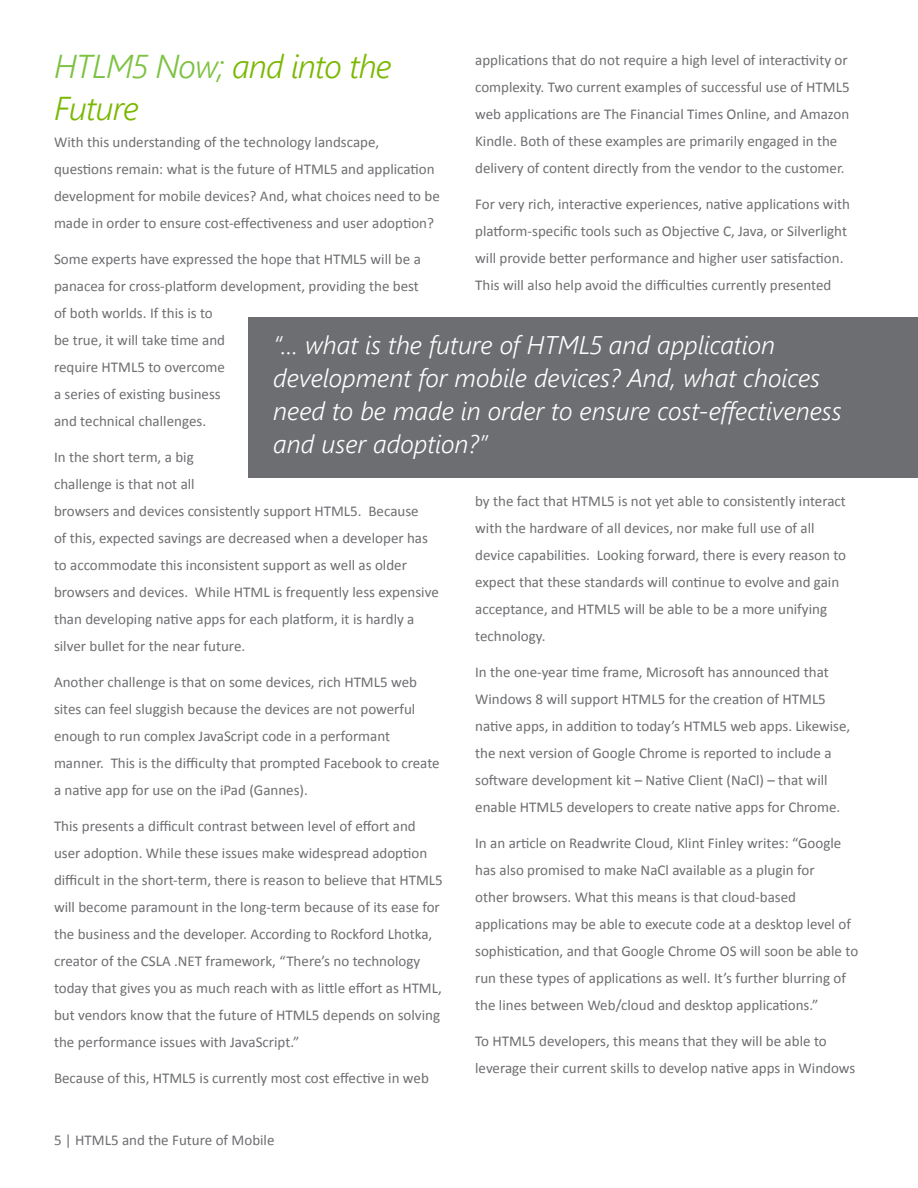
<style>
.page{position:relative;width:918px;height:1188px;background:#fff}
.page>*{position:absolute;margin:0;border:0;box-sizing:border-box;transform-origin:0 0}
.t1{font:italic 300 33px/42px "Segoe UI";letter-spacing:-.025em;color:#7ab800}
.t2{font:italic 300 25.5px/33px "Segoe UI";color:#fff}
.t3{font:15px/27px "Calibri";color:#6d6e71}
.s1{color:#7dc242}
</style>
<div class="page">
<div style="left:248px;top:317px;width:670px;height:161px;background:#6d6e71"></div>
<h1 class="t1" style="left:54px;top:44px;width:339px"><span class="s1">HTLM5 Now;</span> and into the<br>Future</h1>
<p class="t3" style="left:54px;top:129px;width:387px">With this understanding of the technology landscape, questions remain: what is the future of HTML5 and application development for mobile devices? And, what choices need to be made in order to ensure cost-effectiveness and user adoption?</p>
<p class="t3" style="left:54px;top:246px;width:368px">Some experts have expressed the hope that HTML5 will be a panacea for cross-platform development, providing the best of both worlds. If this is to<br>be true, it will take time and<br>require HTML5 to overcome<br>a series of existing business<br>and technical challenges.</p>
<p class="t3" style="left:54px;top:444px;width:386px">In the short term, a big<br>challenge is that not all<br>browsers and devices consistently support HTML5. Because<br>of this, expected savings are decreased when a developer has to accommodate this inconsistent support as well as older browsers and devices. While HTML is frequently less expensive than developing native apps for each platform, it is hardly a silver bullet for the near future.</p>
<p class="t3" style="left:54px;top:669px;width:387px">Another challenge is that on some devices, rich HTML5 web sites can feel sluggish because the devices are not powerful enough to run complex JavaScript code in a performant manner. This is the difficulty that prompted Facebook to create a native app for use on the iPad (Gannes).</p>
<p class="t3" style="left:54px;top:813px;width:390px">This presents a difficult contrast between level of effort and user adoption. While these issues make widespread adoption difficult in the short-term, there is reason to believe that HTML5 will become paramount in the long-term because of its ease for the business and the developer. According to Rockford Lhotka, creator of the CSLA .NET framework, “There’s no technology today that gives you as much reach with as little effort as HTML, but vendors know that the future of HTML5 depends on solving the performance issues with JavaScript.”</p>
<p class="t3" style="left:54px;top:1065px;width:376px">Because of this, HTML5 is currently most cost effective in web</p>
<p class="t3" style="left:475px;top:47px;width:376px">applications that do not require a high level of interactivity or complexity. Two current examples of successful use of HTML5 web applications are The Financial Times Online, and Amazon Kindle. Both of these examples are primarily engaged in the delivery of content directly from the vendor to the customer.</p>
<p class="t3" style="left:475px;top:191px;width:376px">For very rich, interactive experiences, native applications with platform-specific tools such as Objective C, Java, or Silverlight will provide better performance and higher user satisfaction.<br>This will also help avoid the difficulties currently presented</p>
<h2 class="t2" style="left:273px;top:327px;width:570px">“... what is the future of HTML5 and application development for mobile devices? And, what choices need to be made in order to ensure cost-effectiveness and user adoption?”</h2>
<p class="t3" style="left:475px;top:488px;width:373px">by the fact that HTML5 is not yet able to consistently interact with the hardware of all devices, nor make full use of all device capabilities. Looking forward, there is every reason to expect that these standards will continue to evolve and gain acceptance, and HTML5 will be able to be a more unifying technology.</p>
<p class="t3" style="left:475px;top:659px;width:377px">In the one-year time frame, Microsoft has announced that Windows 8 will support HTML5 for the creation of HTML5 native apps, in addition to today’s HTML5 web apps. Likewise, the next version of Google Chrome is reported to include a software development kit – Native Client (NaCl) – that will enable HTML5 developers to create native apps for Chrome.</p>
<p class="t3" style="left:475px;top:830px;width:385px">In an article on Readwrite Cloud, Klint Finley writes: “Google has also promised to make NaCl available as a plugin for<br>other browsers. What this means is that cloud-based applications may be able to execute code at a desktop level of sophistication, and that Google Chrome OS will soon be able to run these types of applications as well. It’s further blurring of the lines between Web/cloud and desktop applications.”</p>
<p class="t3" style="left:475px;top:1028px;width:382px">To HTML5 developers, this means that they will be able to leverage their current skills to develop native apps in Windows</p>
<p class="t3" style="left:54px;top:1127px;width:222px">5 | HTML5 and the Future of Mobile</p>
</div>
